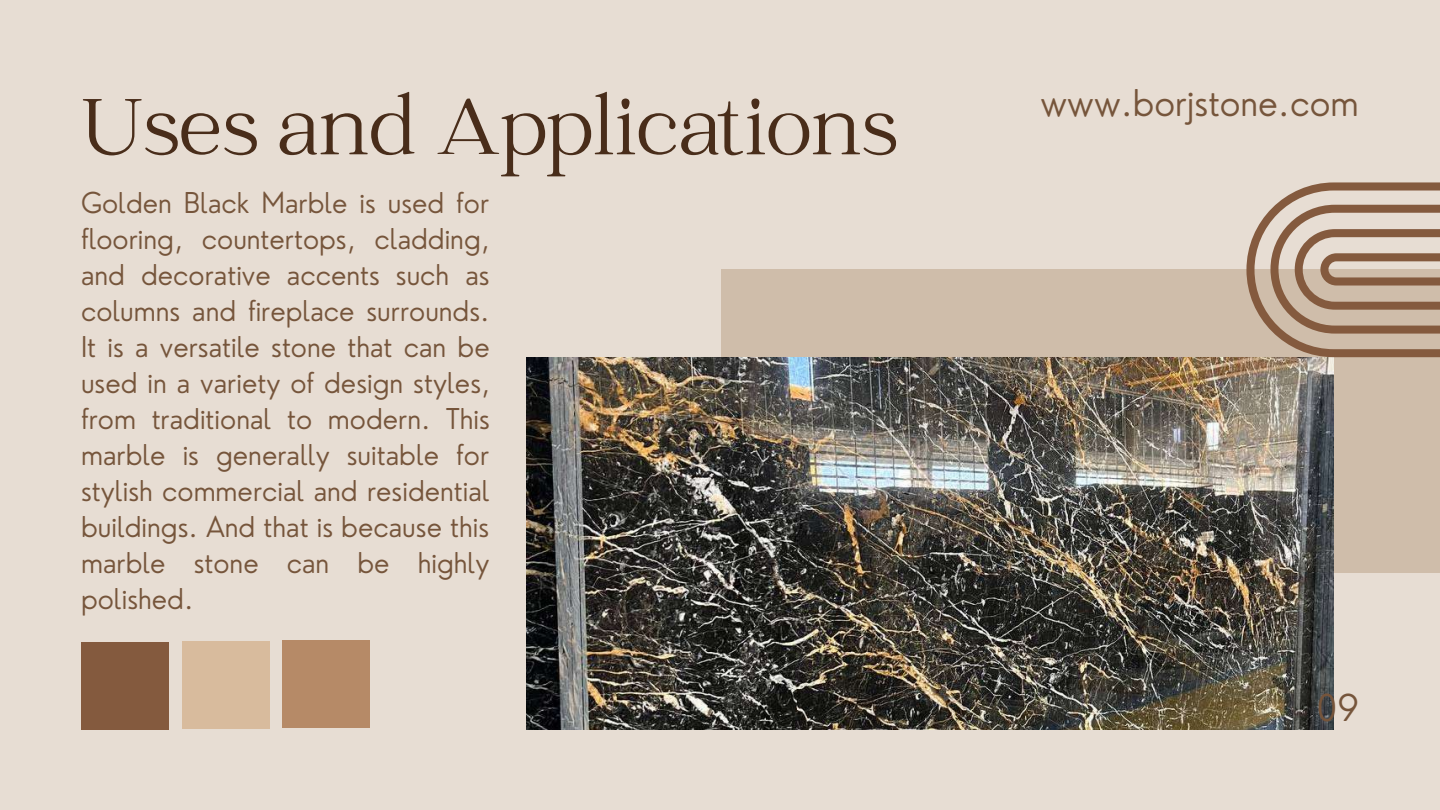
<style>
.page{position:relative;width:1440px;height:810px;background:#e7ddd3}
.page>*{position:absolute;margin:0;border:0;box-sizing:border-box;transform-origin:0 0}
.t1{font:88px "Catchy Mager";color:#492d1a}
.t2{font:300 36px "Nourd";color:#76553b}
.t3{font:300 28px/36px "Nourd";color:#76553b;text-align:justify}
</style>
<div class="page">
<div style="left:721px;top:270px;width:719px;height:303px;background:#cfbdaa"></div>
<img style="left:527px;top:357px;width:806px;height:373px">
<div style="left:81px;top:642px;width:87px;height:88px;background:#845a3e"></div>
<div style="left:182px;top:641px;width:87px;height:88px;background:#d8bb9d"></div>
<div style="left:283px;top:640px;width:87px;height:88px;background:#b68a67"></div>
<svg style="left:1246px;top:182px;width:194px;height:175px"></svg>
<h1 class="t1" style="left:81px;top:84px;width:818px">Uses and Applications</h1>
<p class="t3" style="left:81px;top:184px;width:410px">Golden Black Marble is used for flooring, countertops, cladding, and decorative accents such as columns and fireplace surrounds.<br>It is a versatile stone that can be used in a variety of design styles, from traditional to modern. This marble is generally suitable for stylish commercial and residential buildings. And that is because this marble stone can be highly polished.</p>
<p class="t2" style="left:1041px;top:80px;width:320px">www.borjstone.com</p>
<p class="t2" style="left:1316px;top:685px;width:44px">09</p>
</div>
